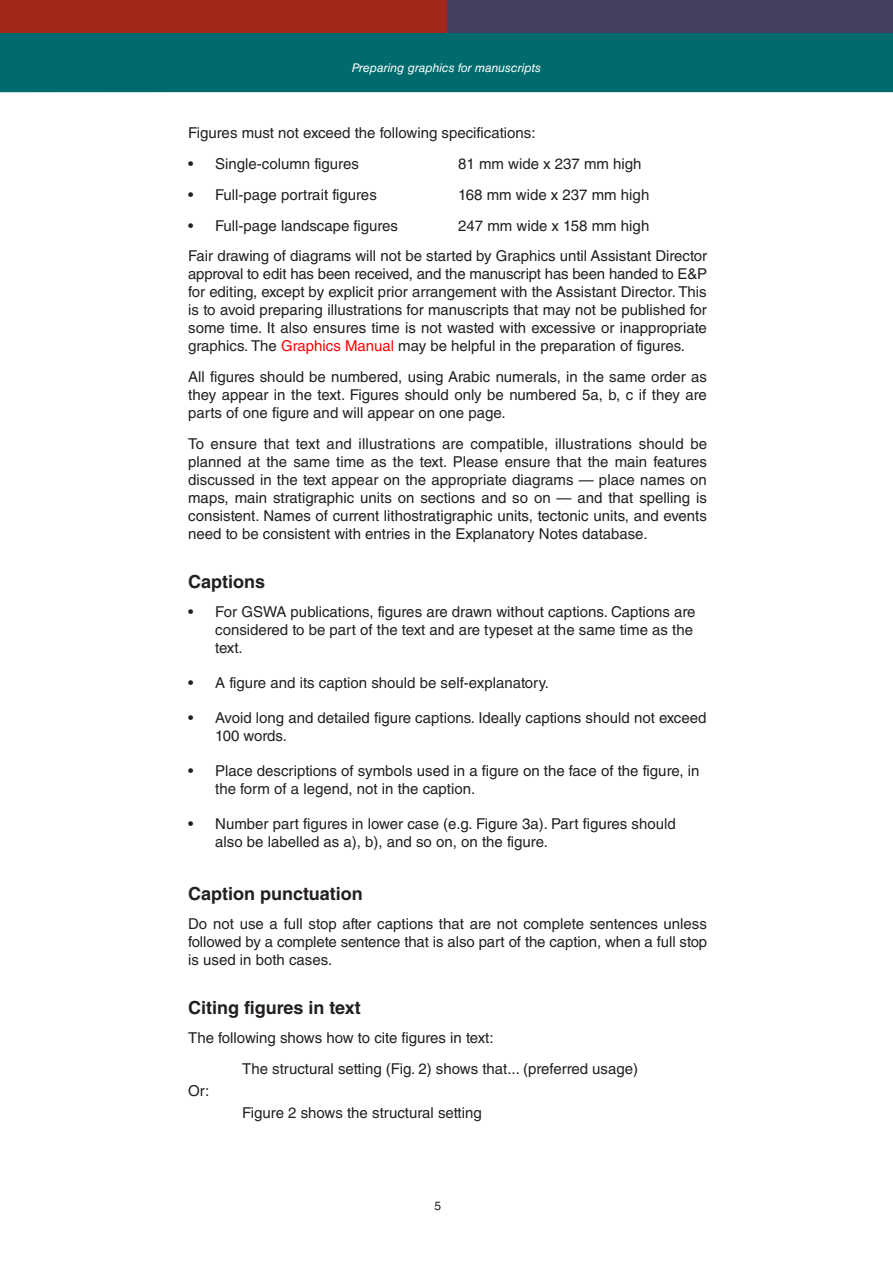
<style>
.page{position:relative;width:893px;height:1263px;background:#fff}
.page>*{position:absolute;margin:0;border:0;box-sizing:border-box;transform-origin:0 0}
.Heading_3{font:700 18px "Helvetica LT Std";color:#231f20}
.Textblocked{font:15px/18px "Helvetica LT Std";color:#231f20;text-align:justify}
.t1{font:italic 12px "Helvetica LT Std";color:#fff}
.t2{font:12px "Helvetica LT Std";color:#231f20}
.s1{color:#f00}
</style>
<div class="page">
<div style="left:0;top:33px;width:893px;height:59px;background:#006b6e"></div>
<div style="left:0;top:0;width:448px;height:33px;background:#a1281b"></div>
<div style="left:448px;top:0;width:445px;height:33px;background:#44405d"></div>
<p class="t1" style="left:352px;top:61px;width:191px">Preparing graphics for manuscripts</p>
<p class="Textblocked" style="left:188px;top:124px;width:349px">Figures must not exceed the following specifications:</p>
<p class="Textblocked" style="left:188px;top:155px;width:172px">• Single-column figures</p>
<p class="Textblocked" style="left:458px;top:155px;width:185px">81 mm wide x 237 mm high</p>
<p class="Textblocked" style="left:188px;top:186px;width:190px">• Full-page portrait figures</p>
<p class="Textblocked" style="left:458px;top:186px;width:193px">168 mm wide x 237 mm high</p>
<p class="Textblocked" style="left:188px;top:216px;width:211px">• Full-page landscape figures</p>
<p class="Textblocked" style="left:458px;top:216px;width:193px">247 mm wide x 158 mm high</p>
<p class="Textblocked" style="left:188px;top:247px;width:521px">Fair drawing of diagrams will not be started by Graphics until Assistant Director approval to edit has been received, and the manuscript has been handed to E&amp;P for editing, except by explicit prior arrangement with the Assistant Director. This is to avoid preparing illustrations for manuscripts that may not be published for some time. It also ensures time is not wasted with excessive or inappropriate graphics. The <span class="s1">Graphics Manual</span> may be helpful in the preparation of figures.</p>
<p class="Textblocked" style="left:188px;top:368px;width:520px">All figures should be numbered, using Arabic numerals, in the same order as they appear in the text. Figures should only be numbered 5a, b, c if they are parts of one figure and will appear on one page.</p>
<p class="Textblocked" style="left:188px;top:435px;width:521px">To ensure that text and illustrations are compatible, illustrations should be planned at the same time as the text. Please ensure that the main features discussed in the text appear on the appropriate diagrams — place names on maps, main stratigraphic units on sections and so on — and that spelling is consistent. Names of current lithostratigraphic units, tectonic units, and events need to be consistent with entries in the Explanatory Notes database.</p>
<p class="Heading_3" style="left:188px;top:571px;width:79px">Captions</p>
<p class="Textblocked" style="left:215px;top:602px;width:482px;text-align:left;text-indent:-27px">• For GSWA publications, figures are drawn without captions. Captions are considered to be part of the text and are typeset at the same time as the text.</p>
<p class="Textblocked" style="left:188px;top:673px;width:362px">• A figure and its caption should be self-explanatory.</p>
<p class="Textblocked" style="left:215px;top:708px;width:493px;text-indent:-27px">• Avoid long and detailed figure captions. Ideally captions should not exceed<br>100 words.</p>
<p class="Textblocked" style="left:215px;top:761px;width:486px;text-indent:-27px">• Place descriptions of symbols used in a figure on the face of the figure, in the form of a legend, not in the caption.</p>
<p class="Textblocked" style="left:215px;top:814px;width:462px;text-indent:-27px">• Number part figures in lower case (e.g. Figure 3a). Part figures should also be labelled as a), b), and so on, on the figure.</p>
<p class="Heading_3" style="left:188px;top:883px;width:176px">Caption punctuation</p>
<p class="Textblocked" style="left:188px;top:915px;width:521px">Do not use a full stop after captions that are not complete sentences unless followed by a complete sentence that is also part of the caption, when a full stop is used in both cases.</p>
<p class="Heading_3" style="left:188px;top:997px;width:174px">Citing figures in text</p>
<p class="Textblocked" style="left:188px;top:1028px;width:307px">The following shows how to cite figures in text:</p>
<p class="Textblocked" style="left:242px;top:1059px;width:397px">The structural setting (Fig. 2) shows that... (preferred usage)</p>
<p class="Textblocked" style="left:188px;top:1081px;width:23px">Or:</p>
<p class="Textblocked" style="left:242px;top:1104px;width:241px">Figure 2 shows the structural setting</p>
<p class="t2" style="left:435px;top:1199px;width:8px">5</p>
</div>
